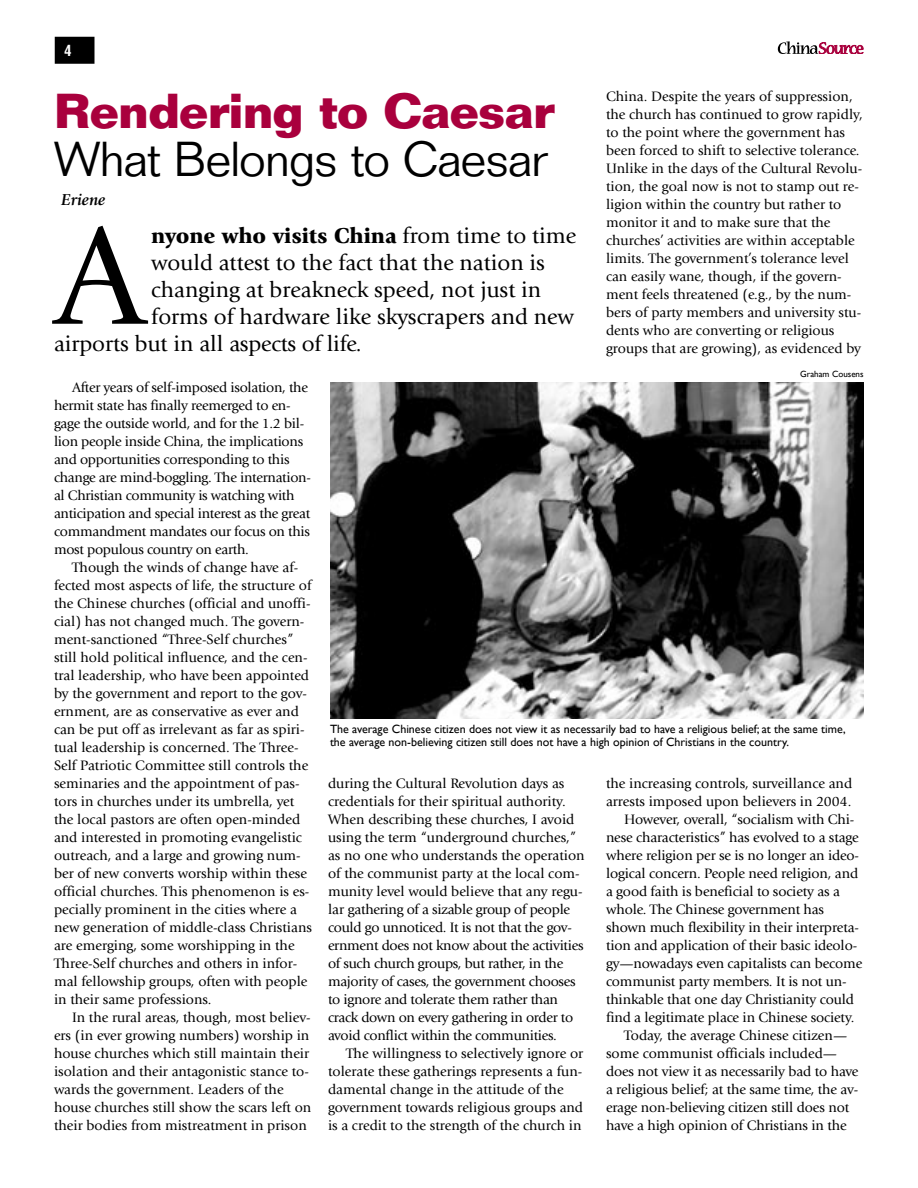
<style>
.page{position:relative;width:918px;height:1188px;background:#fff}
.page>*{position:absolute;margin:0;border:0;box-sizing:border-box;transform-origin:0 0}
.t1{font:145.2px "Giovanni";color:#000}
.t2{font:300 48px "Folio";letter-spacing:-.02em;color:#000}
.t3{font:700 48px "Folio";letter-spacing:-.02em;color:#a9003d}
.t4{font:22.5px "Giovanni";color:#000}
.t5{font:900 22.5px "Giovanni";color:#000}
.t6{font:italic 700 16.5px "Giovanni";color:#000}
.t7{font:14.25px/18px "Giovanni";color:#000}
.t8{font:14.25px/18px "Giovanni";letter-spacing:-.02em;color:#000}
.t9{font:13.5px "Techno";color:#fff}
.t10{font:12px/13.5px "Gill Sans";color:#000}
.t11{font:9px "Gill Sans";color:#000}
.s1{font-weight:400}
</style>
<div class="page">
<div style="left:56px;top:38px;width:38px;height:25px;background:#000"></div>
<div style="left:55px;top:37px;width:39px;height:27px;border:2px solid #000"></div>
<svg style="left:778px;top:41px;width:85px;height:13px"></svg>
<img style="left:330px;top:382px;width:534px;height:337px">
<p class="t9" style="left:64px;top:41px;width:8px">4</p>
<p class="t7" style="left:606px;top:87px;width:258px">China. Despite the years of suppression, the church has continued to grow rapidly, to the point where the government has been forced to shift to selective tolerance.<br>Unlike in the days of the Cultural Revolu&shy;tion, the goal now is not to stamp out re&shy;ligion within the country but rather to monitor it and to make sure that the churches’ activities are within acceptable limits. The government’s tolerance level can easily wane, though, if the govern&shy;ment feels threatened (e.g., by the num&shy;bers of party members and university stu&shy;dents who are converting or religious groups that are growing), as evidenced by</p>
<h2 class="t3" style="left:54px;top:81px;width:503px">Rendering to Caesar</h2>
<h2 class="t2" style="left:54px;top:131px;width:495px">What Belongs to Caesar</h2>
<p class="t6" style="left:61px;top:190px;width:46px">Eriene</p>
<h1 class="t1" style="left:54px;top:195px;width:93px">A</h1>
<h3 class="t5" style="left:151px;top:222px;width:427px">nyone who visits China <span class="s1">from time to time</span></h3>
<h3 class="t4" style="left:151px;top:250px;width:395px">would attest to the fact that the nation is</h3>
<h3 class="t4" style="left:151px;top:277px;width:391px">changing at breakneck speed, not just in</h3>
<h3 class="t4" style="left:151px;top:304px;width:424px">forms of hardware like skyscrapers and new</h3>
<h3 class="t4" style="left:54px;top:331px;width:309px">airports but in all aspects of life.</h3>
<p class="t8" style="left:54px;top:379px;width:258px;text-indent:18px">After years of self-imposed isolation, the hermit state has finally reemerged to en&shy;gage the outside world, and for the 1.2 bil&shy;lion people inside China, the implications and opportunities corresponding to this change are mind-boggling. The internation&shy;al Christian community is watching with anticipation and special interest as the great commandment mandates our focus on this most populous country on earth.</p>
<p class="t7" style="left:54px;top:559px;width:260px;text-indent:18px">Though the winds of change have af&shy;fected most aspects of life, the structure of the Chinese churches (official and unoffi&shy;cial) has not changed much. The govern&shy;ment-sanctioned “Three-Self churches” still hold political influence, and the cen&shy;tral leadership, who have been appointed by the government and report to the gov&shy;ernment, are as conservative as ever and can be put off as irrelevant as far as spiri&shy;tual leadership is concerned. The Three-Self Patriotic Committee still controls the seminaries and the appointment of pas&shy;tors in churches under its umbrella, yet the local pastors are often open-minded and interested in promoting evangelistic outreach, and a large and growing num&shy;ber of new converts worship within these official churches. This phenomenon is es&shy;pecially prominent in the cities where a new generation of middle-class Christians are emerging, some worshipping in the Three-Self churches and others in infor&shy;mal fellowship groups, often with people in their same professions.</p>
<p class="t7" style="left:54px;top:1009px;width:259px;text-indent:18px">In the rural areas, though, most believ&shy;ers (in ever growing numbers) worship in house churches which still maintain their isolation and their antagonistic stance to&shy;wards the government. Leaders of the house churches still show the scars left on their bodies from mistreatment in prison</p>
<p class="t11" style="left:800px;top:369px;width:65px">Graham Cousens</p>
<p class="t10" style="left:330px;top:722px;width:517px">The average Chinese citizen does not view it as necessarily bad to have a religious belief; at the same time, the average non-believing citizen still does not have a high opinion of Christians in the country.</p>
<p class="t8" style="left:328px;top:775px;width:258px">during the Cultural Revolution days as credentials for their spiritual authority.<br>When describing these churches, I avoid using the term “underground churches,” as no one who understands the operation of the communist party at the local com&shy;munity level would believe that any regu&shy;lar gathering of a sizable group of people could go unnoticed. It is not that the gov&shy;ernment does not know about the activities of such church groups, but rather, in the majority of cases, the government chooses to ignore and tolerate them rather than crack down on every gathering in order to avoid conflict within the communities.</p>
<p class="t7" style="left:328px;top:1045px;width:257px;text-indent:18px">The willingness to selectively ignore or tolerate these gatherings represents a fun&shy;damental change in the attitude of the government towards religious groups and is a credit to the strength of the church in</p>
<p class="t7" style="left:606px;top:775px;width:248px">the increasing controls, surveillance and</p>
<p class="t7" style="left:606px;top:793px;width:247px">arrests imposed upon believers in 2004.</p>
<p class="t7" style="left:624px;top:811px;width:232px">However, overall, “socialism with Chi-</p>
<p class="t7" style="left:606px;top:829px;width:254px">nese characteristics” has evolved to a stage</p>
<p class="t7" style="left:606px;top:847px;width:255px">where religion per se is no longer an ideo-</p>
<p class="t7" style="left:606px;top:865px;width:254px">logical concern. People need religion, and</p>
<p class="t7" style="left:606px;top:883px;width:235px">a good faith is beneficial to society as a</p>
<p class="t7" style="left:606px;top:901px;width:220px">whole. The Chinese government has</p>
<p class="t7" style="left:606px;top:919px;width:254px">shown much flexibility in their interpreta-</p>
<p class="t7" style="left:606px;top:937px;width:253px">tion and application of their basic ideolo-</p>
<p class="t7" style="left:606px;top:955px;width:258px">gy—nowadays even capitalists can become</p>
<p class="t7" style="left:606px;top:973px;width:242px">communist party members. It is not un-</p>
<p class="t7" style="left:606px;top:991px;width:250px">thinkable that one day Christianity could</p>
<p class="t7" style="left:606px;top:1009px;width:250px">find a legitimate place in Chinese society.</p>
<p class="t7" style="left:624px;top:1027px;width:225px">Today, the average Chinese citizen—</p>
<p class="t7" style="left:606px;top:1045px;width:233px">some communist officials included—</p>
<p class="t7" style="left:606px;top:1063px;width:254px">does not view it as necessarily bad to have</p>
<p class="t7" style="left:606px;top:1081px;width:254px">a religious belief; at the same time, the av-</p>
<p class="t7" style="left:606px;top:1099px;width:245px">erage non-believing citizen still does not</p>
<p class="t7" style="left:606px;top:1117px;width:242px">have a high opinion of Christians in the</p>
</div>
